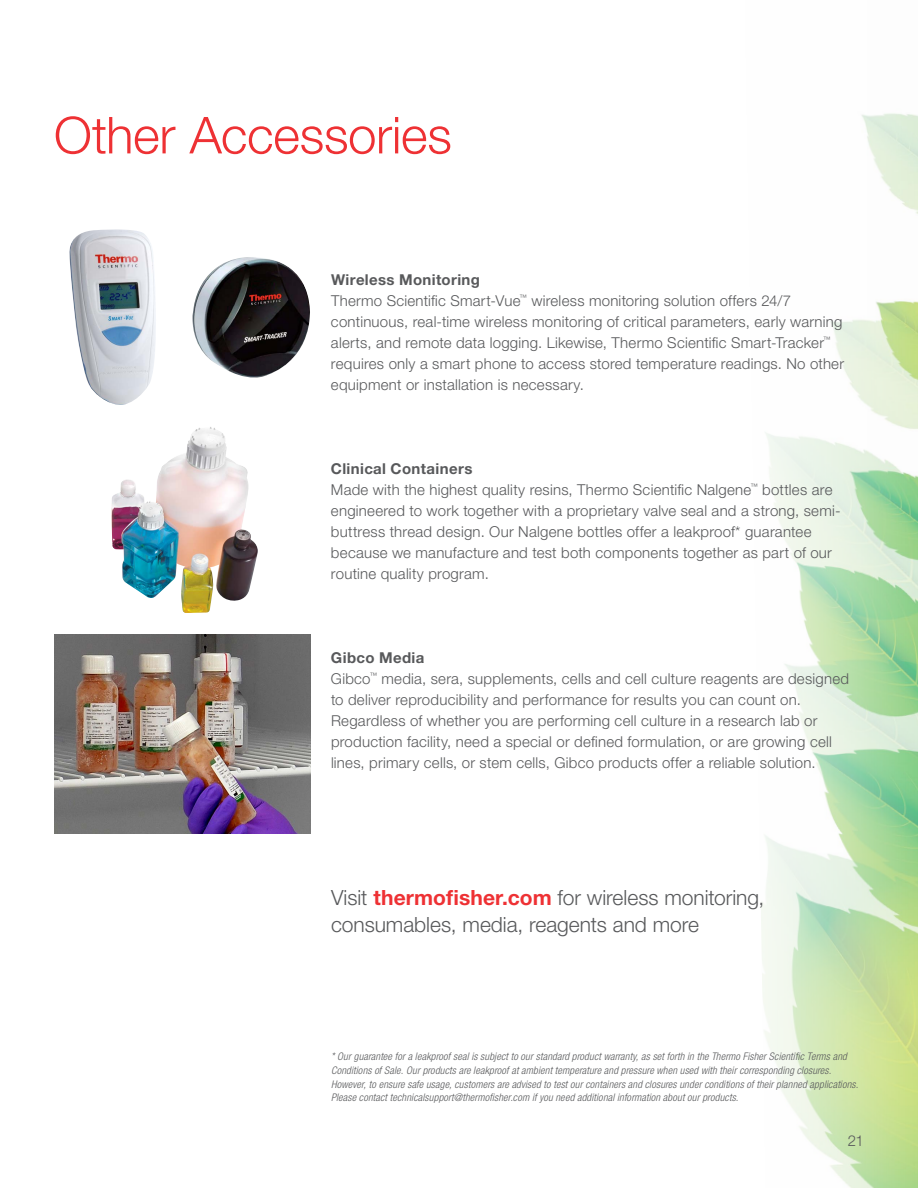
<style>
.page{position:relative;width:918px;height:1188px;background:#fff}
.page>*{position:absolute;margin:0;border:0;box-sizing:border-box;transform-origin:0 0}
.t1{font:300 51px "Helvetica Neue LT Std";letter-spacing:-.005em;color:#ee3134}
.t2{font:300 21px/27px "Helvetica Neue LT Std";color:#58595b}
.t3{font:300 15px/21px "Helvetica Neue LT Std";letter-spacing:.015em;color:#58595b}
.t4{font:italic 300 condensed 10.5px/13.5px "Helvetica Neue LT Std";letter-spacing:.02em;color:#58595b}
.s1{font-weight:700}
.s2{font-weight:700;color:#ee3134}
</style>
<div class="page">
<img style="left:761px;top:113px;width:157px;height:1075px">
<img style="left:69px;top:230px;width:87px;height:175px">
<img style="left:193px;top:257px;width:117px;height:121px">
<img style="left:112px;top:427px;width:146px;height:186px">
<img style="left:54px;top:634px;width:256px;height:200px">
<h1 class="t1" style="left:54px;top:104px;width:399px">Other Accessories</h1>
<p class="t3" style="left:331px;top:269px;width:515px"><span class="s1">Wireless Monitoring<br></span>Thermo Scientific Smart-Vue<sup>™</sup> wireless monitoring solution offers 24/7 continuous, real-time wireless monitoring of critical parameters, early warning alerts, and remote data logging. Likewise, Thermo Scientific Smart-Tracker<sup>™ </sup>requires only a smart phone to access stored temperature readings. No other equipment or installation is necessary.</p>
<p class="t3" style="left:331px;top:458px;width:511px"><span class="s1">Clinical Containers<br></span>Made with the highest quality resins, Thermo Scientific Nalgene<sup>™</sup> bottles are engineered to work together with a proprietary valve seal and a strong, semi&shy;buttress thread design. Our Nalgene bottles offer a leakproof* guarantee because we manufacture and test both components together as part of our routine quality program.</p>
<p class="t3" style="left:331px;top:647px;width:520px"><span class="s1">Gibco Media<br></span>Gibco<sup>™</sup> media, sera, supplements, cells and cell culture reagents are designed to deliver reproducibility and performance for results you can count on.<br>Regardless of whether you are performing cell culture in a research lab or production facility, need a special or defined formulation, or are growing cell lines, primary cells, or stem cells, Gibco products offer a reliable solution.</p>
<h2 class="t2" style="left:331px;top:883px;width:435px">Visit <span class="s2">thermofisher.com</span> for wireless monitoring, consumables, media, reagents and more</h2>
<p class="t4" style="left:331px;top:1050px;width:529px">* Our guarantee for a leakproof seal is subject to our standard product warranty, as set forth in the Thermo Fisher Scientific Terms and Conditions of Sale. Our products are leakproof at ambient temperature and pressure when used with their corresponding closures.<br>However, to ensure safe usage, customers are advised to test our containers and closures under conditions of their planned applications.<br>Please contact technicalsupport@thermofisher.com if you need additional information about our products.</p>
<p class="t3" style="left:848px;top:1130px;width:18px">21</p>
</div>
